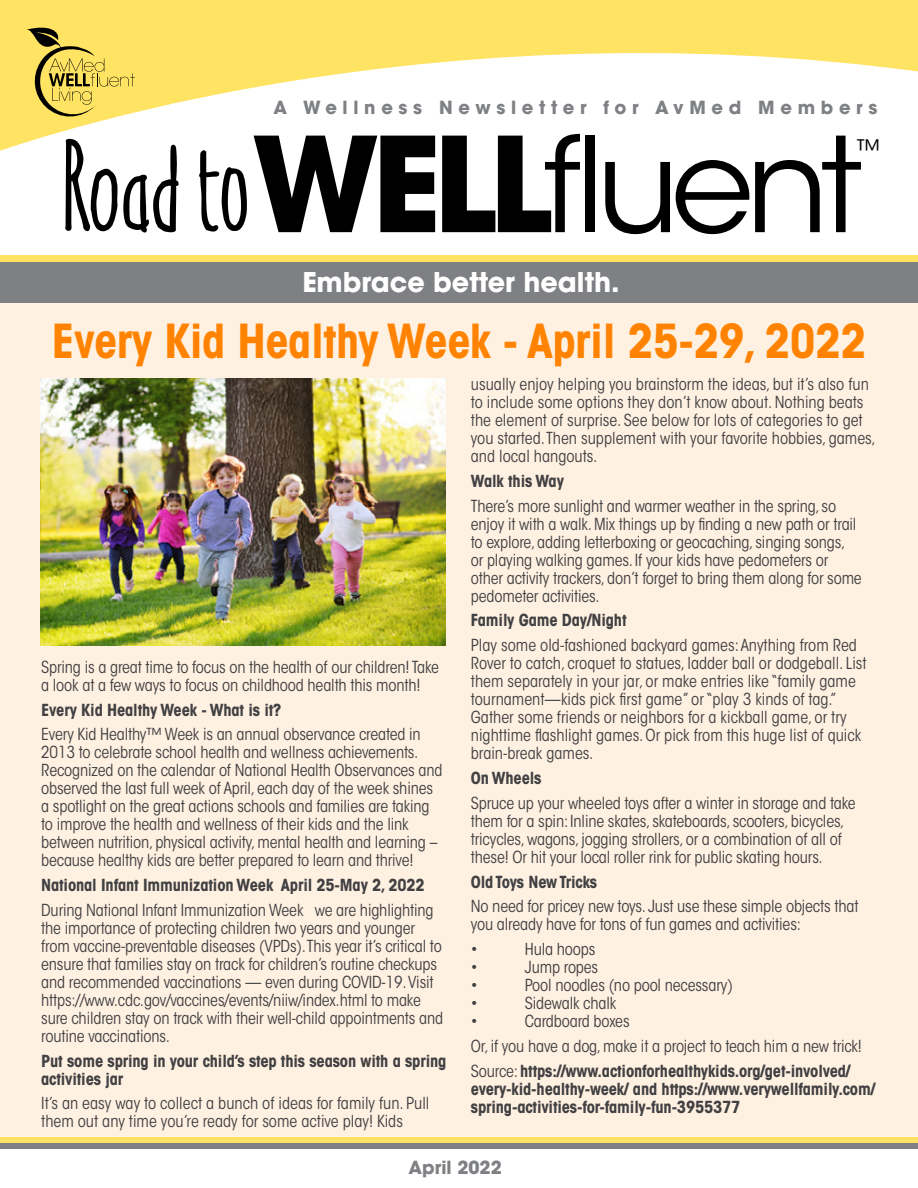
<style>
.page{position:relative;width:918px;height:1188px;background:#fff}
.page>*{position:absolute;margin:0;border:0;box-sizing:border-box;transform-origin:0 0}
.t1{font:130.5px "ITC Avant Garde Std";letter-spacing:-.06em;color:#000}
.t2{font:120px "Amatic Mod Bold ON Ept TWO";color:#000}
.t3{font:700 condensed 46.5px "ITC Avant Garde Std";letter-spacing:-.01em;color:#ff8300}
.t4{font:700 27px "ITC Avant Garde Std";color:#fff}
.t5{font:25.35px "ITC Avant Garde Std";color:#000}
.t6{font:700 18px "ITC Avant Garde Std";letter-spacing:.315em;color:#7e8083}
.t7{font:700 18px "ITC Avant Garde Std";color:#7e8083}
.t8{font:condensed 16.5px/18px "ITC Avant Garde Std";letter-spacing:-.01em;color:#414042}
.t9{font:700 condensed 16.5px/18px "ITC Avant Garde Std";letter-spacing:-.01em;color:#414042}
.s1{font-weight:700}
</style>
<div class="page">
<div style="left:0;top:302px;width:918px;height:835px;background:#fff1e2"></div>
<div style="left:0;top:1137px;width:918px;height:9px;background:#ffe363"></div>
<div style="left:0;top:1143px;width:918px;height:6px;background:#7e8083"></div>
<svg style="left:0;top:0;width:918px;height:151px"></svg>
<svg style="left:26px;top:28px;width:109px;height:89px;background:#dac255"></svg>
<div style="left:0;top:255px;width:918px;height:40px;background:#ffe363"></div>
<div style="left:0;top:262px;width:918px;height:41px;background:#7e8083"></div>
<img style="left:40px;top:378px;width:406px;height:268px">
<p class="t6" style="left:273px;top:96px;width:606px">A Wellness Newsletter for AvMed Members</p>
<h1 class="t1" style="left:252px;top:106px;width:612px"><span class="s1">WELL</span>fluent</h1>
<h2 class="t2" style="left:60px;top:109px;width:192px">Road to</h2>
<h3 class="t5" style="left:857px;top:133px;width:27px">™</h3>
<h3 class="t4" style="left:302px;top:265px;width:319px">Embrace better health.</h3>
<h3 class="t3" style="left:52px;top:311px;width:816px">Every Kid Healthy Week - April 25-29, 2022</h3>
<p class="t8" style="left:41px;top:658px;width:399px">Spring is a great time to focus on the health of our children! Take a look at a few ways to focus on childhood health this month!</p>
<p class="t9" style="left:41px;top:700px;width:242px">Every Kid Healthy Week - What is it?</p>
<p class="t8" style="left:41px;top:726px;width:403px">Every Kid Healthy™ Week is an annual observance created in 2013 to celebrate school health and wellness achievements.<br>Recognized on the calendar of National Health Observances and observed the last full week of April, each day of the week shines a spotlight on the great actions schools and families are taking to improve the health and wellness of their kids and the link between nutrition, physical activity, mental health and learning – because healthy kids are better prepared to learn and thrive!</p>
<p class="t9" style="left:41px;top:876px;width:385px">National Infant Immunization Week April 25-May 2, 2022</p>
<p class="t8" style="left:41px;top:901px;width:403px">During National Infant Immunization Week we are highlighting the importance of protecting children two years and younger from vaccine-preventable diseases (VPDs).This year it’s critical to ensure that families stay on track for children’s routine checkups and recommended vaccinations — even during COVID-19. Visit https://www.cdc.gov/vaccines/events/niiw/index.html to make sure children stay on track with their well-child appointments and routine vaccinations.</p>
<p class="t9" style="left:41px;top:1051px;width:407px">Put some spring in your child’s step this season with a spring activities jar</p>
<p class="t8" style="left:41px;top:1095px;width:390px">It’s an easy way to collect a bunch of ideas for family fun. Pull them out any time you’re ready for some active play! Kids</p>
<p class="t8" style="left:471px;top:375px;width:406px">usually enjoy helping you brainstorm the ideas, but it’s also fun to include some options they don’t know about. Nothing beats the element of surprise. See below for lots of categories to get you started. Then supplement with your favorite hobbies, games, and local hangouts.</p>
<p class="t9" style="left:471px;top:472px;width:95px">Walk this Way</p>
<p class="t8" style="left:471px;top:497px;width:392px">There’s more sunlight and warmer weather in the spring, so enjoy it with a walk. Mix things up by finding a new path or trail to explore, adding letterboxing or geocaching, singing songs, or playing walking games. If your kids have pedometers or other activity trackers, don’t forget to bring them along for some pedometer activities.</p>
<p class="t9" style="left:471px;top:611px;width:157px">Family Game Day/Night</p>
<p class="t8" style="left:471px;top:636px;width:397px">Play some old-fashioned backyard games: Anything from Red Rover to catch, croquet to statues, ladder ball or dodgeball. List them separately in your jar, or make entries like “family game tournament—kids pick first game” or “play 3 kinds of tag.” Gather some friends or neighbors for a kickball game, or try nighttime flashlight games. Or pick from this huge list of quick brain-break games.</p>
<p class="t9" style="left:471px;top:769px;width:72px">On Wheels</p>
<p class="t8" style="left:471px;top:794px;width:386px">Spruce up your wheeled toys after a winter in storage and take them for a spin: Inline skates, skateboards, scooters, bicycles, tricycles, wagons, jogging strollers, or a combination of all of these! Or hit your local roller rink for public skating hours.</p>
<p class="t9" style="left:471px;top:872px;width:128px">Old Toys New Tricks</p>
<p class="t8" style="left:471px;top:897px;width:389px">No need for pricey new toys. Just use these simple objects that you already have for tons of fun games and activities:</p>
<p class="t8" style="left:471px;top:940px;width:8px">•</p>
<p class="t8" style="left:525px;top:940px;width:72px">Hula hoops</p>
<p class="t8" style="left:471px;top:958px;width:8px">•</p>
<p class="t8" style="left:525px;top:958px;width:75px">Jump ropes</p>
<p class="t8" style="left:471px;top:976px;width:8px">•</p>
<p class="t8" style="left:525px;top:976px;width:209px">Pool noodles (no pool necessary)</p>
<p class="t8" style="left:471px;top:994px;width:8px">•</p>
<p class="t8" style="left:525px;top:994px;width:93px">Sidewalk chalk</p>
<p class="t8" style="left:471px;top:1012px;width:8px">•</p>
<p class="t8" style="left:471px;top:1009px;width:393px;line-height:24.8px;text-indent:54px">Cardboard boxes<br>Or, if you have a dog, make it a project to teach him a new trick!<br>Source: <span class="s1">https://www.actionforhealthykids.org/get-involved/</span></p>
<p class="t9" style="left:471px;top:1079px;width:406px">every-kid-healthy-week/ and https://www.verywellfamily.com/ spring-activities-for-family-fun-3955377</p>
<p class="t7" style="left:409px;top:1156px;width:95px">April 2022</p>
</div>
